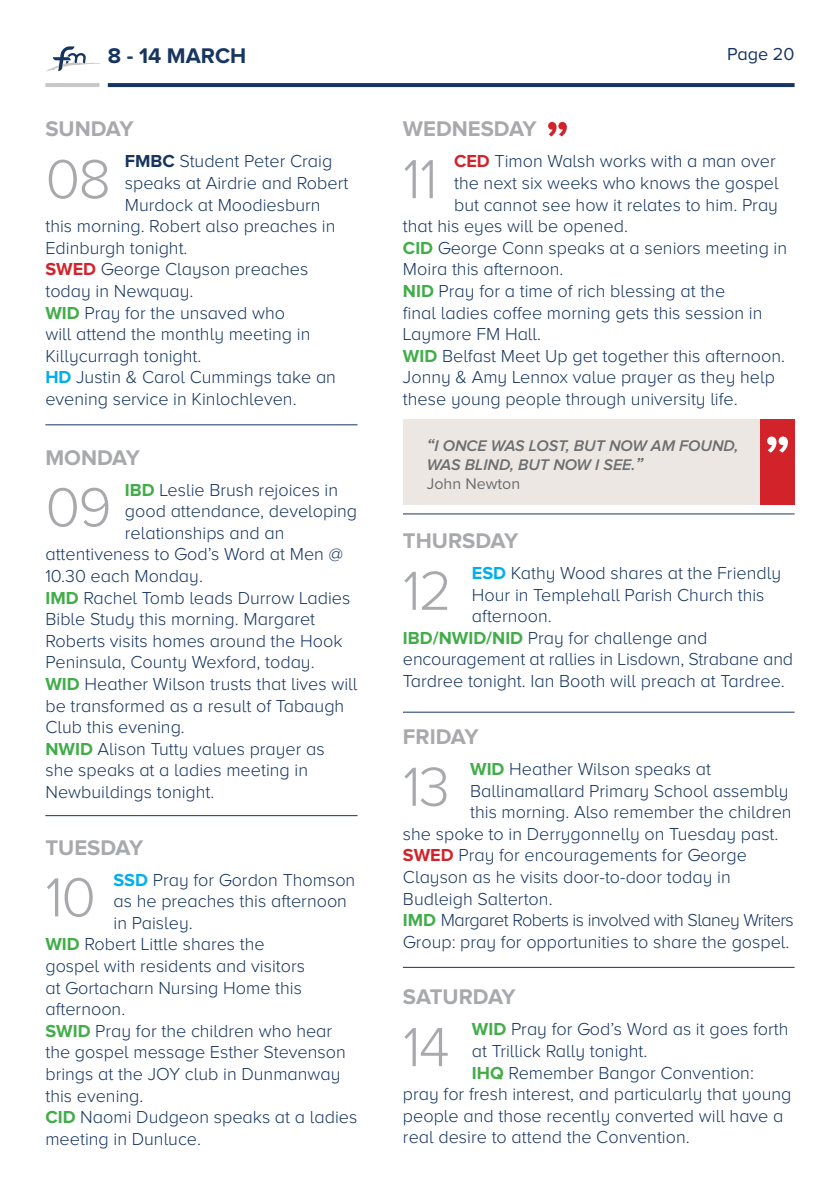
<style>
.page{position:relative;width:840px;height:1191px;background:#fff}
.page>*{position:absolute;margin:0;border:0;box-sizing:border-box;transform-origin:0 0}
.t1{font:300 57px "Proxima Nova A";letter-spacing:-.03em;color:#a7a9ac}
.t2{font:700 22px "Proxima Nova A";color:#a7a9ac}
.t3{font:700 22px "Proxima Nova A";color:#163560}
.t4{font:300 18px "Proxima Nova A";color:#163560}
.t5{font:300 18px "Proxima Nova A";letter-spacing:-.03em;color:#163560}
.t6{font:18px "Proxima Nova A";color:#163560}
.t7{font:italic 600 16px/19px "Proxima Nova A";color:#6d6e71}
.s1{font-weight:700}
.s2{font-weight:700;color:#d2232a}
.s3{font-weight:700;color:#41ad49}
.s4{font-weight:700;color:#00aeef}
.s5{font-size:18px}
.s6{font-weight:400;font-style:normal}
</style>
<div class="page">
<svg style="left:108px;top:83px;width:686px;height:4px;background:#193862"></svg>
<hr style="left:45px;top:83px;width:54px;height:4px;background:#c7c8ca">
<svg style="left:46px;top:46px;width:55px;height:26px"></svg>
<hr style="left:45px;top:424px;width:312px;height:1px;background:#163560">
<hr style="left:403px;top:967px;width:391px;height:1px;background:#163560">
<svg style="left:548px;top:122px;width:18px;height:14px"></svg>
<hr style="left:45px;top:815px;width:312px;height:1px;background:#163560">
<hr style="left:403px;top:712px;width:391px;height:1px;background:#163560">
<hr style="left:403px;top:513px;width:391px;height:1px;background:#163560">
<div style="left:403px;top:419px;width:357px;height:85px;background:#ece7e2"></div>
<div style="left:760px;top:419px;width:34px;height:85px;background:#d2232a"></div>
<svg style="left:767px;top:436px;width:20px;height:17px"></svg>
<p class="t3" style="left:108px;top:43px;width:140px">8 - 14 MARCH</p>
<p class="t6" style="left:726px;top:44px;width:69px">Page 20</p>
<p class="t2" style="left:45px;top:117px;width:90px">SUNDAY</p>
<p class="t4" style="left:125px;top:151px;width:209px"><span class="s1">FMBC</span> Student Peter Craig</p>
<p class="t4" style="left:125px;top:173px;width:225px">speaks at Airdrie and Robert</p>
<p class="t4" style="left:125px;top:195px;width:197px">Murdock at Moodiesburn</p>
<p class="t4" style="left:45px;top:216px;width:291px">this morning. Robert also preaches in</p>
<p class="t4" style="left:45px;top:238px;width:144px">Edinburgh tonight.</p>
<p class="t4" style="left:45px;top:259px;width:264px"><span class="s2">SWED</span> George Clayson preaches</p>
<p class="t4" style="left:45px;top:281px;width:149px">today in Newquay.</p>
<p class="t4" style="left:45px;top:303px;width:241px"><span class="s3">WID</span> Pray for the unsaved who</p>
<p class="t4" style="left:45px;top:324px;width:266px">will attend the monthly meeting in</p>
<p class="t4" style="left:45px;top:346px;width:157px">Killycurragh tonight.</p>
<p class="t4" style="left:45px;top:367px;width:292px"><span class="s4">HD</span> Justin &amp; Carol Cummings take an</p>
<p class="t4" style="left:45px;top:389px;width:252px">evening service in Kinlochleven.</p>
<h1 class="t1" style="left:45px;top:148px;width:67px">08</h1>
<p class="t2" style="left:45px;top:445px;width:96px">MONDAY</p>
<p class="t4" style="left:125px;top:479px;width:215px"><span class="s3">IBD</span> Leslie Brush rejoices in</p>
<p class="t4" style="left:125px;top:501px;width:234px">good attendance, developing</p>
<p class="t4" style="left:125px;top:523px;width:161px">relationships and an</p>
<p class="t4" style="left:45px;top:544px;width:299px">attentiveness to God’s Word at Men @</p>
<p class="t4" style="left:45px;top:566px;width:159px">10.30 each Monday.</p>
<p class="t4" style="left:45px;top:587px;width:306px"><span class="s3">IMD</span> Rachel Tomb leads Durrow Ladies</p>
<p class="t4" style="left:45px;top:609px;width:271px">Bible Study this morning. Margaret</p>
<p class="t4" style="left:45px;top:631px;width:298px">Roberts visits homes around the Hook</p>
<p class="t4" style="left:45px;top:652px;width:270px">Peninsula, County Wexford, today.</p>
<p class="t4" style="left:45px;top:674px;width:313px"><span class="s3">WID</span> Heather Wilson trusts that lives will</p>
<p class="t4" style="left:45px;top:695px;width:300px">be transformed as a result of Tabaugh</p>
<p class="t4" style="left:45px;top:717px;width:141px">Club this evening.</p>
<p class="t4" style="left:45px;top:739px;width:281px"><span class="s3">NWID</span> Alison Tutty values prayer as</p>
<p class="t4" style="left:45px;top:760px;width:264px">she speaks at a ladies meeting in</p>
<p class="t4" style="left:45px;top:782px;width:170px">Newbuildings tonight.</p>
<p class="t2" style="left:45px;top:835px;width:99px">TUESDAY</p>
<p class="t4" style="left:113px;top:869px;width:243px"><span class="s4">SSD</span> Pray for Gordon Thomson</p>
<p class="t4" style="left:113px;top:891px;width:235px">as he preaches this afternoon</p>
<p class="t4" style="left:113px;top:913px;width:81px">in Paisley.</p>
<p class="t4" style="left:45px;top:934px;width:221px"><span class="s3">WID</span> Robert Little shares the</p>
<p class="t4" style="left:45px;top:956px;width:261px">gospel with residents and visitors</p>
<p class="t4" style="left:45px;top:977px;width:258px">at Gortacharn Nursing Home this</p>
<p class="t4" style="left:45px;top:999px;width:81px">afternoon.</p>
<p class="t4" style="left:45px;top:1021px;width:288px"><span class="s3">SWID</span> Pray for the children who hear</p>
<p class="t4" style="left:45px;top:1042px;width:302px">the gospel message Esther Stevenson</p>
<p class="t4" style="left:45px;top:1064px;width:296px">brings at the JOY club in Dunmanway</p>
<p class="t4" style="left:45px;top:1085px;width:100px">this evening.</p>
<p class="t4" style="left:45px;top:1107px;width:313px"><span class="s3">CID</span> Naomi Dudgeon speaks at a ladies</p>
<p class="t4" style="left:45px;top:1129px;width:157px">meeting in Dunluce.</p>
<h1 class="t1" style="left:45px;top:476px;width:68px">09</h1>
<h1 class="t1" style="left:45px;top:866px;width:52px">10</h1>
<p class="t2" style="left:403px;top:117px;width:135px">WEDNESDAY</p>
<p class="t4" style="left:454px;top:151px;width:323px"><span class="s2">CED</span> Timon Walsh works with a man over</p>
<p class="t4" style="left:454px;top:173px;width:326px">the next six weeks who knows the gospel</p>
<p class="t4" style="left:454px;top:195px;width:325px">but cannot see how it relates to him. Pray</p>
<p class="t4" style="left:403px;top:216px;width:226px">that his eyes will be opened.</p>
<p class="t4" style="left:403px;top:238px;width:385px"><span class="s3">CID</span> George Conn speaks at a seniors meeting in</p>
<p class="t4" style="left:403px;top:259px;width:162px">Moira this afternoon.</p>
<p class="t4" style="left:403px;top:281px;width:323px"><span class="s3">NID</span> Pray for a time of rich blessing at the</p>
<p class="t4" style="left:403px;top:303px;width:361px">final ladies coffee morning gets this session in</p>
<p class="t4" style="left:403px;top:324px;width:140px">Laymore FM Hall.</p>
<p class="t4" style="left:403px;top:346px;width:383px"><span class="s3">WID</span> Belfast Meet Up get together this afternoon.</p>
<p class="t4" style="left:403px;top:367px;width:373px">Jonny &amp; Amy Lennox value prayer as they help</p>
<p class="t4" style="left:403px;top:389px;width:336px">these young people through university life.</p>
<h1 class="t1" style="left:403px;top:148px;width:36px">11</h1>
<p class="t7" style="left:426px;top:435px;width:313px"><span class="s5">“</span>I ONCE WAS LOST, BUT NOW AM FOUND,<br>WAS BLIND, BUT NOW I SEE.<span class="s5">”<br></span><span class="s6">John Newton</span></p>
<p class="t2" style="left:403px;top:528px;width:117px">THURSDAY</p>
<p class="t4" style="left:471px;top:563px;width:310px"><span class="s4">ESD</span> Kathy Wood shares at the Friendly</p>
<p class="t4" style="left:471px;top:584px;width:294px">Hour in Templehall Parish Church this</p>
<p class="t4" style="left:471px;top:606px;width:81px">afternoon.</p>
<p class="t4" style="left:403px;top:628px;width:306px"><span class="s3">IBD/NWID/NID</span> Pray for challenge and</p>
<p class="t4" style="left:403px;top:649px;width:391px">encouragement at rallies in Lisdown, Strabane and</p>
<p class="t4" style="left:403px;top:671px;width:383px">Tardree tonight. Ian Booth will preach at Tardree.</p>
<p class="t2" style="left:403px;top:724px;width:77px">FRIDAY</p>
<p class="t4" style="left:470px;top:759px;width:242px"><span class="s3">WID</span> Heather Wilson speaks at</p>
<p class="t4" style="left:470px;top:780px;width:320px">Ballinamallard Primary School assembly</p>
<p class="t4" style="left:470px;top:802px;width:323px">this morning. Also remember the children</p>
<p class="t4" style="left:403px;top:824px;width:377px">she spoke to in Derrygonnelly on Tuesday past.</p>
<p class="t4" style="left:403px;top:845px;width:345px"><span class="s2">SWED</span> Pray for encouragements for George</p>
<p class="t4" style="left:403px;top:867px;width:329px">Clayson as he visits door-to-door today in</p>
<p class="t4" style="left:403px;top:888px;width:151px">Budleigh Salterton.</p>
<p class="t5" style="left:403px;top:910px;width:392px"><span class="s3">IMD</span> Margaret Roberts is involved with Slaney Writers</p>
<p class="t4" style="left:403px;top:932px;width:388px">Group: pray for opportunities to share the gospel.</p>
<p class="t2" style="left:403px;top:984px;width:114px">SATURDAY</p>
<p class="t4" style="left:471px;top:1019px;width:318px"><span class="s3">WID</span> Pray for God’s Word as it goes forth</p>
<p class="t4" style="left:471px;top:1041px;width:177px">at Trillick Rally tonight.</p>
<p class="t4" style="left:471px;top:1062px;width:283px"><span class="s3">IHQ</span> Remember Bangor Convention:</p>
<p class="t4" style="left:403px;top:1084px;width:390px">pray for fresh interest, and particularly that young</p>
<p class="t4" style="left:403px;top:1105px;width:382px">people and those recently converted will have a</p>
<p class="t4" style="left:403px;top:1127px;width:288px">real desire to attend the Convention.</p>
<h1 class="t1" style="left:403px;top:559px;width:51px">12</h1>
<h1 class="t1" style="left:403px;top:755px;width:48px">13</h1>
<h1 class="t1" style="left:403px;top:1015px;width:48px">14</h1>
</div>
